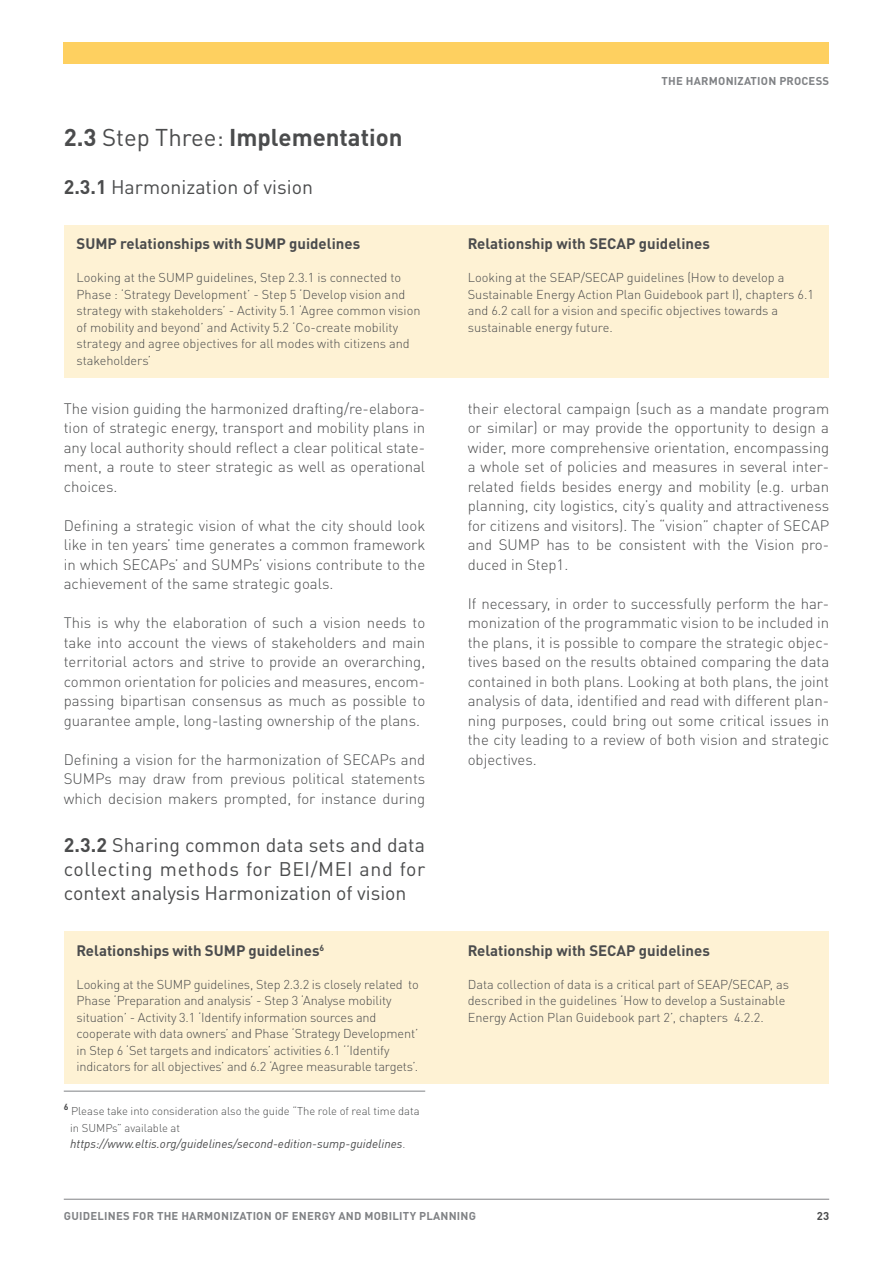
<style>
.page{position:relative;width:893px;height:1263px;background:#fff}
.page>*{position:absolute;margin:0;border:0;box-sizing:border-box;transform-origin:0 0}
.t1{font:700 24px "DIN Pro";color:#4b4c4d}
.t2{font:19.5px/24px "DIN Pro";color:#4b4c4d;text-align:justify}
.t3{font:300 15px/19.5px "DIN Pro";color:#4b4c4d;text-align:justify}
.t4{font:700 15px "DIN Pro";color:#4b4c4d}
.t5{font:300 12.75px/16.5px "DIN Pro";color:#4b4c4d}
.t6{font:italic 12px "DIN";color:#4b4c4d}
.t7{font:300 11.25px/16.5px "DIN Pro";color:#4b4c4d}
.t8{font:700 11.25px "DIN Pro";letter-spacing:.02em;color:#808285}
.t9{font:700 11.25px "DIN Pro";color:#4b4c4d}
.s1{font-weight:400}
.s2{font-weight:700}
.s3{font-family:"DIN Pro";font-weight:300;font-style:normal;font-size:11.25px}
</style>
<div class="page">
<hr style="left:64px;top:1199px;width:765px;height:1px;background:#808285">
<div style="left:64px;top:43px;width:765px;height:21px;background:#fed060"></div>
<div style="left:64px;top:225px;width:382px;height:153px;background:#fef2d4"></div>
<div style="left:446px;top:225px;width:383px;height:153px;background:#fef2d4"></div>
<div style="left:64px;top:931px;width:382px;height:153px;background:#fef2d4"></div>
<div style="left:446px;top:931px;width:383px;height:153px;background:#fef2d4"></div>
<hr style="left:64px;top:1091px;width:361px;height:1px;background:#808285">
<p class="t1" style="left:64px;top:117px;width:340px">2.3 <span class="s1">Step Three:</span> Implementation</p>
<p class="t2" style="left:64px;top:173px;width:251px"><span class="s2">2.3.1</span> Harmonization of vision</p>
<p class="t4" style="left:77px;top:231px;width:285px">SUMP relationships with SUMP guidelines</p>
<p class="t5" style="left:77px;top:268px;width:346px">Looking at the SUMP guidelines, Step 2.3.1 is connected to Phase : ‘Strategy Development’ - Step 5 ‘Develop vision and strategy with stakeholders’ - Activity 5.1 ‘Agree common vision of mobility and beyond’ and Activity 5.2 ‘Co-create mobility strategy and agree objectives for all modes with citizens and stakeholders’</p>
<p class="t3" style="left:64px;top:397px;width:363px">The vision guiding the harmonized drafting/re-elabora&shy;tion of strategic energy, transport and mobility plans in any local authority should reflect a clear political state&shy;ment, a route to steer strategic as well as operational choices.</p>
<p class="t3" style="left:64px;top:514px;width:363px">Defining a strategic vision of what the city should look like in ten years’ time generates a common framework in which SECAPs’ and SUMPs’ visions contribute to the achievement of the same strategic goals.</p>
<p class="t3" style="left:64px;top:612px;width:363px">This is why the elaboration of such a vision needs to take into account the views of stakeholders and main territorial actors and strive to provide an overarching, common orientation for policies and measures, encom&shy;passing bipartisan consensus as much as possible to guarantee ample, long-lasting ownership of the plans.</p>
<p class="t3" style="left:64px;top:748px;width:363px">Defining a vision for the harmonization of SECAPs and SUMPs may draw from previous political statements which decision makers prompted, for instance during</p>
<p class="t2" style="left:64px;top:831px;width:363px"><span class="s2">2.3.2</span> Sharing common data sets and data collecting methods for BEI/MEI and for context analysis Harmonization of vision</p>
<p class="t4" style="left:77px;top:937px;width:249px">Relationships with SUMP guidelines<sup>6</sup></p>
<p class="t5" style="left:77px;top:974px;width:344px">Looking at the SUMP guidelines, Step 2.3.2 is closely related to Phase ‘Preparation and analysis’ - Step 3 ‘Analyse mobility situation’ - Activity 3.1 ‘Identify information sources and cooperate with data owners’ and Phase ‘Strategy Development’ in Step 6 ‘Set targets and indicators’ activities 6.1 ‘‘Identify indicators for all objectives’ and 6.2 ‘Agree measurable targets’.</p>
<p class="t7" style="left:70px;top:1102px;width:351px;text-indent:-6px"><sup>6</sup> Please take into consideration also the guide “The role of real time data in SUMPs” available at</p>
<p class="t6" style="left:70px;top:1136px;width:337px">https://www.eltis.org/guidelines/second-edition-sump-guidelines<span class="s3">.</span></p>
<p class="t8" style="left:662px;top:72px;width:169px">THE HARMONIZATION PROCESS</p>
<p class="t4" style="left:468px;top:231px;width:244px">Relationship with SECAP guidelines</p>
<p class="t5" style="left:468px;top:268px;width:348px">Looking at the SEAP/SECAP guidelines (How to develop a Sustainable Energy Action Plan Guidebook part I), chapters 6.1 and 6.2 call for a vision and specific objectives towards a sustainable energy future.</p>
<p class="t3" style="left:468px;top:397px;width:363px">their electoral campaign (such as a mandate program or similar) or may provide the opportunity to design a wider, more comprehensive orientation, encompassing a whole set of policies and measures in several inter&shy;related fields besides energy and mobility (e.g. urban planning, city logistics, city’s quality and attractiveness for citizens and visitors). The “vision” chapter of SECAP and SUMP has to be consistent with the Vision pro&shy;duced in Step1.</p>
<p class="t3" style="left:468px;top:592px;width:363px">If necessary, in order to successfully perform the har&shy;monization of the programmatic vision to be included in the plans, it is possible to compare the strategic objec&shy;tives based on the results obtained comparing the data contained in both plans. Looking at both plans, the joint analysis of data, identified and read with different plan&shy;ning purposes, could bring out some critical issues in the city leading to a review of both vision and strategic objectives.</p>
<p class="t4" style="left:468px;top:937px;width:244px">Relationship with SECAP guidelines</p>
<p class="t5" style="left:468px;top:974px;width:323px">Data collection of data is a critical part of SEAP/SECAP, as described in the guidelines ‘How to develop a Sustainable<br>Energy Action Plan Guidebook part 2’, chapters 4.2.2.</p>
<p class="t8" style="left:64px;top:1207px;width:414px">GUIDELINES FOR THE HARMONIZATION OF ENERGY AND MOBILITY PLANNING</p>
<p class="t9" style="left:817px;top:1207px;width:14px">23</p>
</div>
